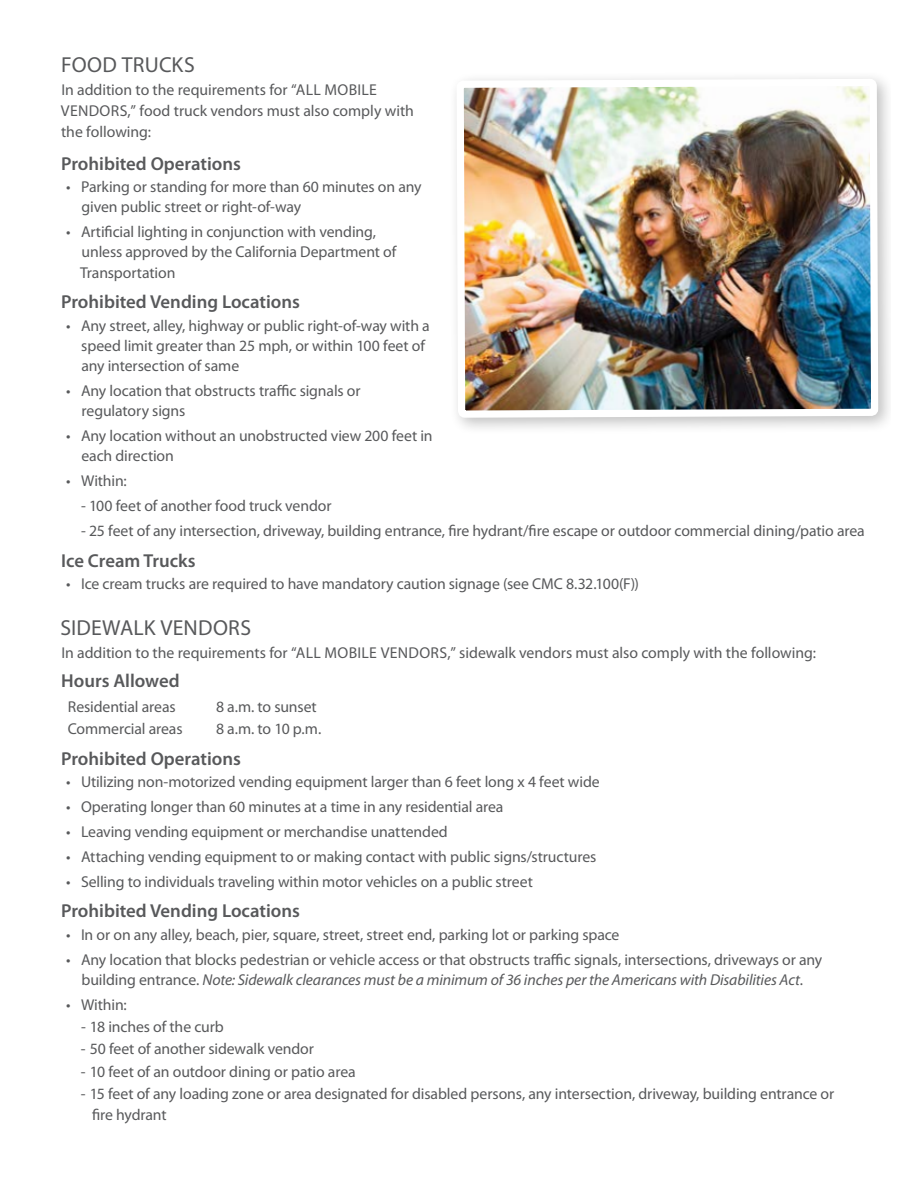
<style>
.page{position:relative;width:918px;height:1188px;background:#fff}
.page>*{position:absolute;margin:0;border:0;box-sizing:border-box;transform-origin:0 0}
.t1{font:21.75px "Myriad Pro";letter-spacing:.01em;color:#58595b}
.t2{font:600 18.75px "Myriad Pro";color:#58595b}
.t3{font:15.75px/20.2px "Myriad Pro";letter-spacing:-.005em;color:#58595b}
.s1{font-style:italic}
</style>
<div class="page">
<div style="left:448px;top:71px;width:448px;height:365px;background:#000;opacity:.25"></div>
<img style="left:453px;top:77px;width:429px;height:359px">
<h1 class="t1" style="left:61px;top:51px;width:135px">FOOD TRUCKS</h1>
<p class="t3" style="left:61px;top:79px;width:354px;line-height:21px">In addition to the requirements for “ALL MOBILE<br>VENDORS,” food truck vendors must also comply with the following:</p>
<p class="t2" style="left:61px;top:152px;width:181px">Prohibited Operations</p>
<p class="t3" style="left:81px;top:176px;width:342px;text-indent:-15px">• Parking or standing for more than 60 minutes on any given public street or right-of-way</p>
<p class="t3" style="left:80px;top:222px;width:318px;text-indent:-14px">• Artificial lighting in conjunction with vending, unless approved by the California Department of<br>Transportation</p>
<p class="t2" style="left:61px;top:290px;width:240px">Prohibited Vending Locations</p>
<p class="t3" style="left:81px;top:315px;width:350px;text-indent:-15px">• Any street, alley, highway or public right-of-way with a speed limit greater than 25 mph, or within 100 feet of any intersection of same</p>
<p class="t3" style="left:82px;top:380px;width:281px;text-indent:-15px">• Any location that obstructs traffic signals or regulatory signs</p>
<p class="t3" style="left:82px;top:426px;width:353px;text-indent:-15px">• Any location without an unobstructed view 200 feet in each direction</p>
<p class="t3" style="left:66px;top:471px;width:62px">• Within:</p>
<p class="t3" style="left:81px;top:495px;width:252px">- 100 feet of another food truck vendor</p>
<p class="t3" style="left:81px;top:520px;width:785px">- 25 feet of any intersection, driveway, building entrance, fire hydrant/fire escape or outdoor commercial dining/patio area</p>
<p class="t2" style="left:61px;top:548px;width:136px">Ice Cream Trucks</p>
<p class="t3" style="left:66px;top:573px;width:574px">• Ice cream trucks are required to have mandatory caution signage (see CMC 8.32.100(F))</p>
<h1 class="t1" style="left:60px;top:614px;width:192px">SIDEWALK VENDORS</h1>
<p class="t3" style="left:61px;top:642px;width:756px">In addition to the requirements for “ALL MOBILE VENDORS,” sidewalk vendors must also comply with the following:</p>
<p class="t2" style="left:61px;top:669px;width:120px">Hours Allowed</p>
<p class="t3" style="left:68px;top:696px;width:109px">Residential areas</p>
<p class="t3" style="left:216px;top:696px;width:102px">8 a.m. to sunset</p>
<p class="t3" style="left:68px;top:719px;width:116px">Commercial areas</p>
<p class="t3" style="left:216px;top:719px;width:107px">8 a.m. to 10 p.m.</p>
<p class="t2" style="left:61px;top:747px;width:181px">Prohibited Operations</p>
<p class="t3" style="left:66px;top:772px;width:535px">• Utilizing non-motorized vending equipment larger than 6 feet long x 4 feet wide</p>
<p class="t3" style="left:66px;top:797px;width:439px">• Operating longer than 60 minutes at a time in any residential area</p>
<p class="t3" style="left:66px;top:821px;width:383px">• Leaving vending equipment or merchandise unattended</p>
<p class="t3" style="left:66px;top:846px;width:532px">• Attaching vending equipment to or making contact with public signs/structures</p>
<p class="t3" style="left:66px;top:871px;width:468px">• Selling to individuals traveling within motor vehicles on a public street</p>
<p class="t2" style="left:61px;top:899px;width:240px">Prohibited Vending Locations</p>
<p class="t3" style="left:66px;top:924px;width:555px">• In or on any alley, beach, pier, square, street, street end, parking lot or parking space</p>
<p class="t3" style="left:66px;top:949px;width:758px;text-align:center">• Any location that blocks pedestrian or vehicle access or that obstructs traffic signals, intersections, driveways or any building entrance. <span class="s1">Note: Sidewalk clearances must be a minimum of 36 inches per the Americans with Disabilities Act</span>.</p>
<p class="t3" style="left:66px;top:994px;width:62px">• Within:</p>
<p class="t3" style="left:81px;top:1016px;width:144px">- 18 inches of the curb</p>
<p class="t3" style="left:81px;top:1039px;width:235px">- 50 feet of another sidewalk vendor</p>
<p class="t3" style="left:81px;top:1061px;width:276px">- 10 feet of an outdoor dining or patio area</p>
<p class="t3" style="left:92px;top:1084px;width:744px;text-indent:-11px">- 15 feet of any loading zone or area designated for disabled persons, any intersection, driveway, building entrance or fire hydrant</p>
</div>
